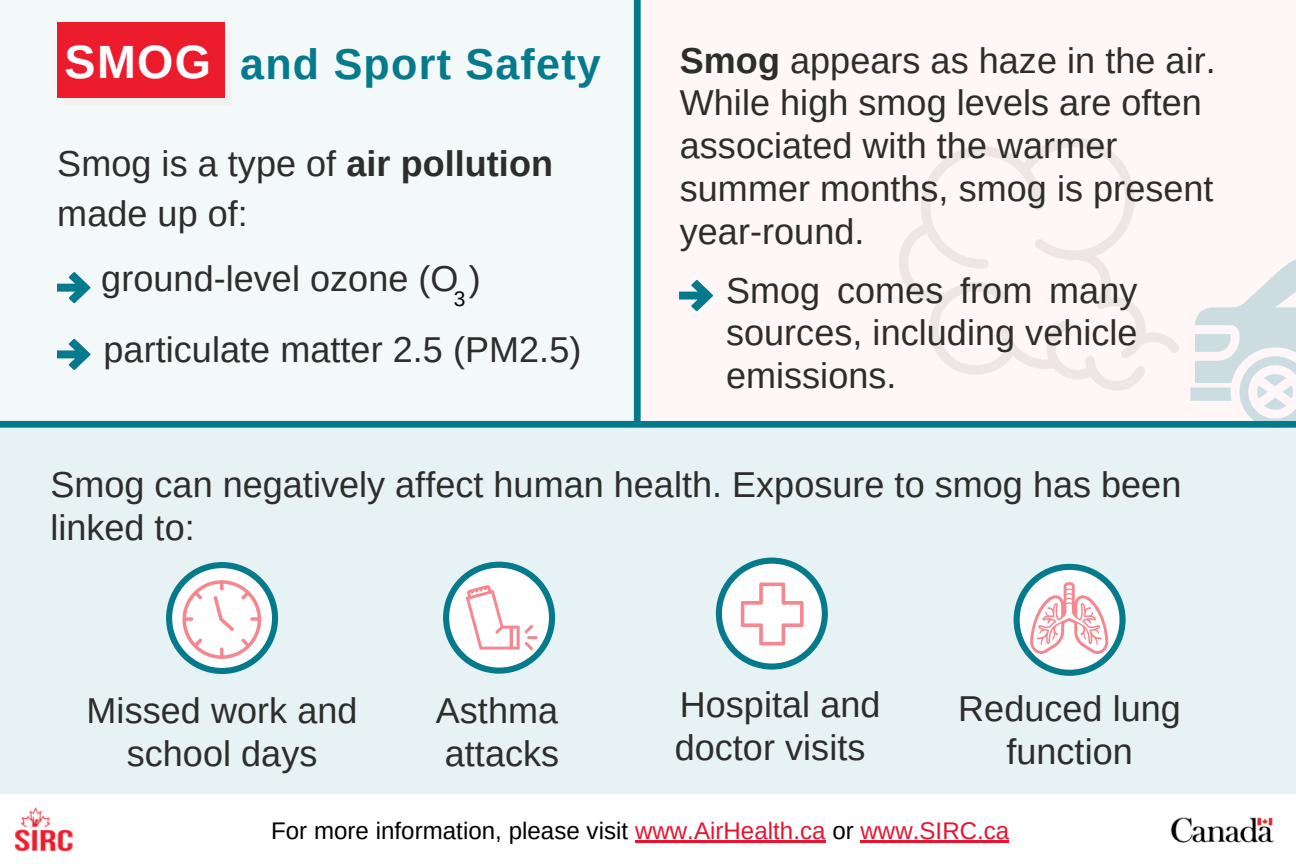
<style>
.page{position:relative;width:1296px;height:864px;background:#fff}
.page>*{position:absolute;margin:0;border:0;box-sizing:border-box;transform-origin:0 0}
.t1{font:700 46.5px "Arimo";color:#fff}
.t2{font:700 43.2px "Arimo";letter-spacing:.03em;color:#057a8d}
.t3{font:36px/42.6px "Arimo";color:#2d2d2c}
.t4{font:24px "Arimo";color:#000}
.s1{font-weight:700}
.s2{color:#e7132f}
</style>
<div class="page">
<div style="left:0;top:427px;width:1296px;height:367px;background:#e7f2f4"></div>
<div style="left:0;top:0;width:634px;height:422px;background:#f3f8f9"></div>
<div style="left:65px;top:30px;width:167px;height:76px;background:#f2f0f1"></div>
<div style="left:641px;top:0;width:655px;height:419px;background:#fef6f7"></div>
<svg style="left:57px;top:272px;width:33px;height:31px"></svg>
<svg style="left:57px;top:339px;width:33px;height:31px"></svg>
<div style="left:57px;top:22px;width:167px;height:76px;background:#ec1c2d"></div>
<div style="left:0;top:421px;width:1296px;height:7px;background:#057a8d"></div>
<div style="left:1014px;top:564px;width:112px;height:112px;background:#057a8d;border-radius:50%"></div>
<img style="left:1020px;top:570px;width:100px;height:100px;border-radius:50%">
<svg style="left:1030px;top:582px;width:79px;height:72px;background:#f9dbdd"></svg>
<div style="left:443px;top:562px;width:112px;height:112px;background:#057a8d;border-radius:50%"></div>
<div style="left:449px;top:568px;width:100px;height:100px;background:#fff;border-radius:50%"></div>
<svg style="left:466px;top:585px;width:72px;height:65px;background:#fde9eb"></svg>
<div style="left:166px;top:562px;width:112px;height:112px;background:#057a8d;border-radius:50%"></div>
<img style="left:172px;top:568px;width:100px;height:100px;border-radius:50%">
<svg style="left:183px;top:580px;width:78px;height:79px;background:#f7e5e7"></svg>
<svg style="left:716px;top:558px;width:112px;height:112px;background:#138193"></svg>
<div style="left:722px;top:564px;width:100px;height:99px;background:#fff;border-radius:50%"></div>
<svg style="left:741px;top:583px;width:63px;height:63px;background:#fce5e7"></svg>
<svg style="left:875px;top:138px;width:421px;height:290px"></svg>
<svg style="left:680px;top:280px;width:33px;height:31px"></svg>
<img style="left:1170px;top:817px;width:104px;height:26px">
<img style="left:14px;top:807px;width:59px;height:44px">
<div style="left:634px;top:0;width:7px;height:424px;background:#057a8d"></div>
<hr style="left:635px;top:841px;width:191px;height:2px;background:#e7132f">
<hr style="left:861px;top:841px;width:148px;height:2px;background:#e7132f">
<p class="t1" style="left:65px;top:36px;width:148px">SMOG</p>
<p class="t2" style="left:240px;top:40px;width:362px">and Sport Safety</p>
<p class="t3" style="left:57px;top:139px;width:497px;line-height:49.5px">Smog is a type of <span class="s1">air pollution </span>made up of:</p>
<p class="t3" style="left:101px;top:258px;width:381px">ground-level ozone (O )<sub>3</sub></p>
<p class="t3" style="left:104px;top:328px;width:479px">particulate matter 2.5 (PM2.5)</p>
<p class="t3" style="left:680px;top:39px;width:537px"><span class="s1">Smog</span> appears as haze in the air.<br>While high smog levels are often associated with the warmer summer months, smog is present year-round.</p>
<p class="t3" style="left:726px;top:269px;width:413px;text-align:justify">Smog comes from many sources, including vehicle emissions.</p>
<p class="t3" style="left:50px;top:463px;width:1133px">Smog can negatively affect human health. Exposure to smog has been linked to:</p>
<p class="t3" style="left:87px;top:689px;width:272px;text-align:center">Missed work and school days</p>
<p class="t3" style="left:436px;top:689px;width:125px">Asthma attacks</p>
<p class="t3" style="left:675px;top:683px;width:207px">Hospital and doctor visits</p>
<p class="t3" style="left:958px;top:688px;width:224px;text-align:center">Reduced lung function</p>
<p class="t4" style="left:271px;top:817px;width:740px">For more information, please visit <span class="s2">www.AirHealth.ca</span> or <span class="s2">www.SIRC.ca</span></p>
</div>
